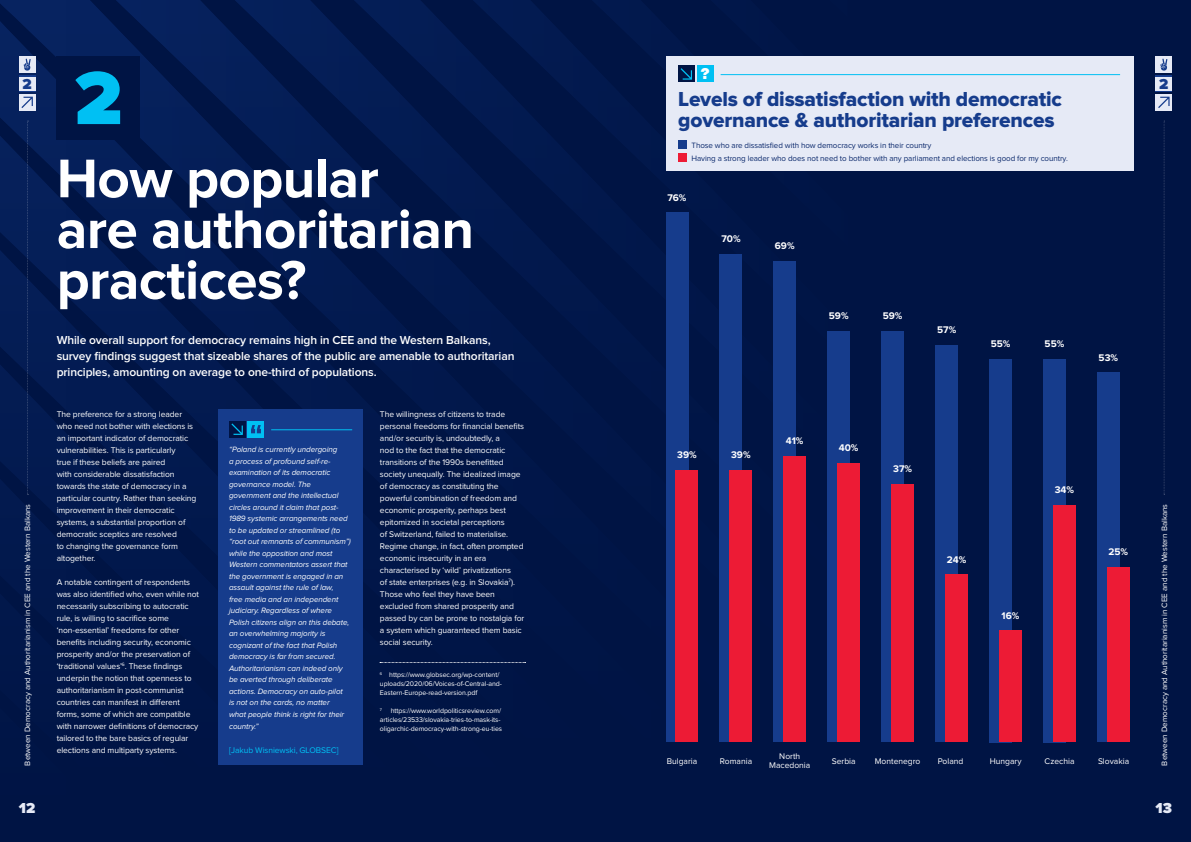
<style>
.page{position:relative;width:1191px;height:842px;background:#001444}
.page>*{position:absolute;margin:0;border:0;box-sizing:border-box;transform-origin:0 0}
.t1{font:900 78px "Proxima Nova";color:#00c0f3}
.t2{font:700 56.4px/50.8px "Proxima Nova";letter-spacing:-.01em;color:#fff}
.t3{font:21px/21px "Proxima Nova Extrabld";letter-spacing:-.01em;color:#163c8c}
.t4{font:900 15.1px "Helvetica Neue LT Std";color:#fff}
.t5{font:900 15px "Proxima Nova";color:#e6eaf6}
.t6{font:900 15px "Proxima Nova";color:#163c8c}
.t7{font:600 12px/16px "Proxima Nova";letter-spacing:-.01em;color:#fff}
.t8{font:700 10px "Proxima Nova";color:#fff}
.t9{font:8.5px/12px "Proxima Nova";letter-spacing:-.01em;color:#fff}
.t10{font:8.5px "Proxima Nova";letter-spacing:-.01em;color:#00c0f3}
.t11{font:italic 8px/11.5px "Proxima Nova";letter-spacing:-.01em;color:#fff}
.t12{font:8px "Proxima Nova";letter-spacing:-.01em;color:#0b296c}
.t13{font:8px "Proxima Nova";color:#fff}
.t14{font:7px/9px "Proxima Nova";letter-spacing:-.01em;color:#fff}
</style>
<div class="page">
<svg style="left:0;top:0;width:66px;height:515px;fill:#041d55"></svg>
<div style="left:66px;top:0;width:879px;height:842px;background:linear-gradient(to right,#02194e,#011443)"></div>
<div style="left:57px;top:57px;width:83px;height:83px;background:#001444"></div>
<div style="left:1155px;top:76px;width:16px;height:16px;background:#e6eaf6"></div>
<svg style="left:1155px;top:94px;width:16px;height:16px"></svg>
<svg style="left:1158px;top:97px;width:11px;height:11px"></svg>
<div style="left:1155px;top:57px;width:16px;height:16px;background:#e6eaf6"></div>
<svg style="left:1160px;top:59px;width:7px;height:12px"></svg>
<svg style="left:19px;top:94px;width:16px;height:16px"></svg>
<svg style="left:21px;top:97px;width:12px;height:11px"></svg>
<div style="left:19px;top:76px;width:16px;height:16px;background:#e6eaf6"></div>
<div style="left:19px;top:57px;width:16px;height:16px;background:#e6eaf6"></div>
<svg style="left:24px;top:59px;width:7px;height:12px"></svg>
<div style="left:218px;top:410px;width:145px;height:355px;background:#163c8c"></div>
<div style="left:248px;top:421px;width:16px;height:16px;background:#00c0f3"></div>
<div style="left:229px;top:421px;width:16px;height:16px;background:#001444"></div>
<svg style="left:231px;top:423px;width:12px;height:12px"></svg>
<svg style="left:251px;top:425px;width:10px;height:8px"></svg>
<hr style="left:271px;top:429px;width:81px;height:1px;background:#00c0f3">
<div style="left:666px;top:57px;width:468px;height:114px;background:#e6eaf6"></div>
<div style="left:697px;top:66px;width:16px;height:16px;background:#00c0f3"></div>
<div style="left:678px;top:66px;width:16px;height:16px;background:#001444"></div>
<svg style="left:680px;top:68px;width:12px;height:12px"></svg>
<hr style="left:720px;top:74px;width:400px;height:1px;background:#00c0f3">
<div style="left:678px;top:153px;width:8px;height:8px;background:#ed1b35"></div>
<div style="left:678px;top:141px;width:8px;height:8px;background:#163c8c"></div>
<svg style="left:380px;top:662px;width:145px;height:1px"></svg>
<div style="left:719px;top:254px;width:23px;height:488px;background:#163c8c"></div>
<div style="left:729px;top:470px;width:23px;height:272px;background:#ed1b35"></div>
<div style="left:773px;top:261px;width:23px;height:481px;background:#163c8c"></div>
<div style="left:783px;top:456px;width:23px;height:286px;background:#ed1b35"></div>
<div style="left:827px;top:331px;width:23px;height:411px;background:#163c8c"></div>
<div style="left:837px;top:463px;width:23px;height:279px;background:#ed1b35"></div>
<div style="left:881px;top:331px;width:23px;height:411px;background:#163c8c"></div>
<div style="left:891px;top:484px;width:23px;height:258px;background:#ed1b35"></div>
<div style="left:935px;top:345px;width:23px;height:397px;background:#163c8c"></div>
<div style="left:945px;top:575px;width:23px;height:167px;background:#ed1b35"></div>
<div style="left:989px;top:359px;width:23px;height:383px;background:#163c8c"></div>
<div style="left:999px;top:631px;width:22px;height:111px;background:#ed1b35"></div>
<div style="left:1043px;top:359px;width:22px;height:383px;background:#163c8c"></div>
<div style="left:1053px;top:505px;width:22px;height:237px;background:#ed1b35"></div>
<div style="left:665px;top:213px;width:23px;height:529px;background:#163c8c"></div>
<div style="left:675px;top:470px;width:23px;height:272px;background:#ed1b35"></div>
<div style="left:1097px;top:373px;width:22px;height:369px;background:#163c8c"></div>
<div style="left:1107px;top:568px;width:22px;height:174px;background:#ed1b35"></div>
<svg style="left:27px;top:121px;width:2px;height:374px"></svg>
<svg style="left:1163px;top:121px;width:2px;height:374px"></svg>
<h3 class="t4" style="left:701px;top:65px;width:10px">?</h3>
<h1 class="t1" style="left:74px;top:62px;width:49px">2</h1>
<h3 class="t6" style="left:23px;top:77px;width:11px">2</h3>
<h3 class="t6" style="left:1159px;top:77px;width:11px">2</h3>
<h3 class="t3" style="left:678px;top:90px;width:385px">Levels of dissatisfaction with democratic governance &amp; authoritarian preferences</h3>
<h2 class="t2" style="left:57px;top:155px;width:419px">How popular<br>are authoritarian practices?</h2>
<h3 class="t7" style="left:57px;top:333px;width:459px">While overall support for democracy remains high in CEE and the Western Balkans, survey findings suggest that sizeable shares of the public are amenable to authoritarian principles, amounting on average to one-third of populations.</h3>
<p class="t12" style="left:691px;top:142px;width:241px">Those who are dissatisfied with how democracy works in their country</p>
<p class="t12" style="left:691px;top:154px;width:378px">Having a strong leader who does not need to bother with any parliament and elections is good for my country.</p>
<p class="t8" style="left:667px;top:193px;width:21px">76%</p>
<p class="t8" style="left:721px;top:234px;width:21px">70%</p>
<p class="t8" style="left:775px;top:241px;width:21px">69%</p>
<p class="t8" style="left:829px;top:311px;width:21px">59%</p>
<p class="t8" style="left:882px;top:311px;width:21px">59%</p>
<p class="t8" style="left:937px;top:325px;width:21px">57%</p>
<p class="t8" style="left:990px;top:339px;width:21px">55%</p>
<p class="t8" style="left:1044px;top:339px;width:21px">55%</p>
<p class="t8" style="left:1098px;top:353px;width:21px">53%</p>
<p class="t9" style="left:57px;top:408px;width:141px">The preference for a strong leader who need not bother with elections is an important indicator of democratic vulnerabilities. This is particularly<br>true if these beliefs are paired<br>with considerable dissatisfaction towards the state of democracy in a particular country. Rather than seeking improvement in their democratic systems, a substantial proportion of democratic sceptics are resolved<br>to changing the governance form altogether.</p>
<p class="t9" style="left:57px;top:576px;width:144px">A notable contingent of respondents was also identified who, even while not necessarily subscribing to autocratic rule, is willing to sacrifice some ‘non-essential’ freedoms for other benefits including security, economic prosperity and/or the preservation of ‘traditional values’<sup>6</sup>. These findings underpin the notion that openness to authoritarianism in post-communist countries can manifest in different forms, some of which are compatible with narrower definitions of democracy tailored to the bare basics of regular elections and multiparty systems.</p>
<p class="t9" style="left:380px;top:408px;width:146px">The willingness of citizens to trade personal freedoms for financial benefits and/or security is, undoubtedly, a<br>nod to the fact that the democratic transitions of the 1990s benefitted society unequally. The idealized image of democracy as constituting the powerful combination of freedom and economic prosperity, perhaps best epitomized in societal perceptions<br>of Switzerland, failed to materialise.<br>Regime change, in fact, often prompted economic insecurity in an era characterised by ‘wild’ privatizations<br>of state enterprises (e.g. in Slovakia<sup>7</sup>).<br>Those who feel they have been excluded from shared prosperity and passed by can be prone to nostalgia for a system which guaranteed them basic social security.</p>
<p class="t8" style="left:786px;top:436px;width:19px">41%</p>
<p class="t8" style="left:838px;top:443px;width:21px">40%</p>
<p class="t11" style="left:229px;top:444px;width:123px">“Poland is currently undergoing<br>a process of profound self-re&shy;examination of its democratic governance model. The government and the intellectual circles around it claim that post-<br>1989 systemic arrangements need to be updated or streamlined (to “root out remnants of communism”) while the opposition and most<br>Western commentators assert that the government is engaged in an assault against the rule of law,<br>free media and an independent judiciary. Regardless of where<br>Polish citizens align on this debate, an overwhelming majority is cognizant of the fact that Polish democracy is far from secured.<br>Authoritarianism can indeed only be averted through deliberate actions. Democracy on auto-pilot<br>is not on the cards, no matter<br>what people think is right for their country.”</p>
<p class="t10" style="left:229px;top:746px;width:111px">[Jakub Wisniewski, GLOBSEC]</p>
<p class="t8" style="left:677px;top:450px;width:21px">39%</p>
<p class="t8" style="left:731px;top:450px;width:21px">39%</p>
<p class="t8" style="left:893px;top:464px;width:20px">37%</p>
<p class="t8" style="left:1054px;top:485px;width:21px">34%</p>
<p class="t13" style="left:24px;top:765px;width:263px;rotate:-90deg">Between Democracy and Authoritarianism in CEE and the Western Balkans</p>
<p class="t13" style="left:1160px;top:765px;width:263px;rotate:-90deg">Between Democracy and Authoritarianism in CEE and the Western Balkans</p>
<p class="t8" style="left:1108px;top:547px;width:21px">25%</p>
<p class="t8" style="left:947px;top:555px;width:21px">24%</p>
<p class="t8" style="left:1001px;top:611px;width:19px">16%</p>
<p class="t14" style="left:380px;top:671px;width:123px"><sup>6</sup> https://www.globsec.org/wp-content/ uploads/2020/06/Voices-of-Central-and-<br>Eastern-Europe-read-version.pdf</p>
<p class="t14" style="left:380px;top:707px;width:124px"><sup>7</sup> https://www.worldpoliticsreview.com/ articles/23533/slovakia-tries-to-mask-its&shy;oligarchic-democracy-with-strong-eu-ties</p>
<p class="t9" style="left:769px;top:752px;width:43px;line-height:9px;text-align:center">North<br>Macedonia</p>
<p class="t9" style="left:666px;top:756px;width:32px">Bulgaria</p>
<p class="t9" style="left:720px;top:756px;width:34px">Romania</p>
<p class="t9" style="left:831px;top:756px;width:25px">Serbia</p>
<p class="t9" style="left:874px;top:756px;width:47px">Montenegro</p>
<p class="t9" style="left:937px;top:756px;width:27px">Poland</p>
<p class="t9" style="left:989px;top:756px;width:33px">Hungary</p>
<p class="t9" style="left:1044px;top:756px;width:31px">Czechia</p>
<p class="t9" style="left:1098px;top:756px;width:33px">Slovakia</p>
<h3 class="t5" style="left:19px;top:801px;width:18px">12</h3>
<h3 class="t5" style="left:1155px;top:801px;width:18px">13</h3>
</div>
